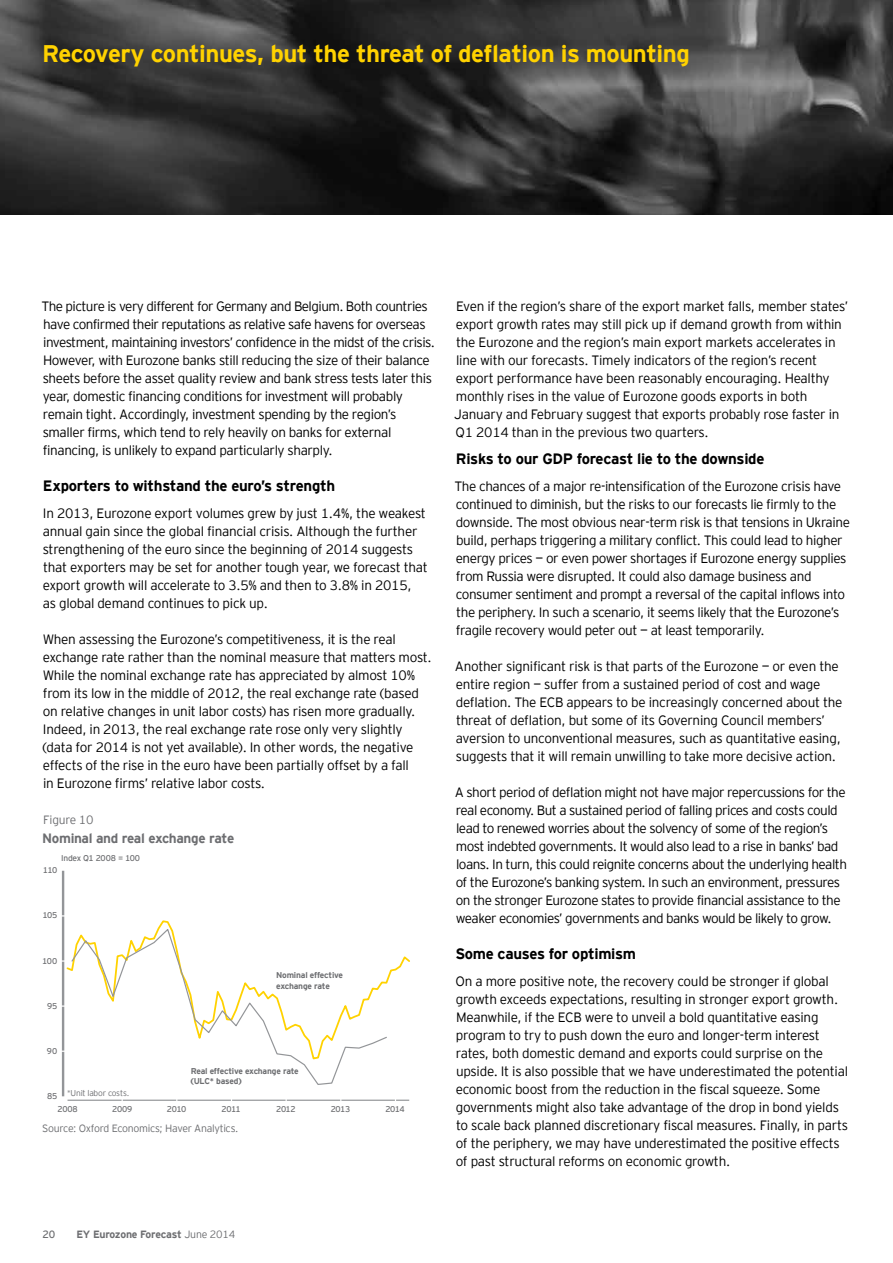
<style>
.page{position:relative;width:893px;height:1263px;background:#fff}
.page>*{position:absolute;margin:0;border:0;box-sizing:border-box;transform-origin:0 0}
.t1{font:700 24px "EY Interstate";letter-spacing:-.02em;color:#ffd200}
.t2{font:700 15px "EY Interstate";letter-spacing:-.02em;color:#000}
.t3{font:300 13.5px/18px "EY Interstate";letter-spacing:-.03em;color:#000}
.t4{font:700 13.5px "EY Interstate";letter-spacing:-.025em;color:#6d6e71}
.t5{font:300 12px "EY Interstate";letter-spacing:-.02em;color:#6d6e71}
.t6{font:300 10.5px "EY Interstate";letter-spacing:-.03em;color:#6d6e71}
.t7{font:700 10.5px "EY Interstate";letter-spacing:-.03em;color:#6d6e71}
.t8{font:10.5px "EY Interstate";color:#6d6e71}
.t9{font:700 8.4px/10.2px "EY Interstate";letter-spacing:-.025em;color:#6d6e71}
.t10{font:8.4px "EY Interstate";letter-spacing:-.035em;color:#6d6e71}
.t11{font:300 8.4px "EY Interstate";letter-spacing:-.025em;color:#6d6e71}
.s1{font-weight:300}
</style>
<div class="page">
<img style="left:0;top:0;width:893px;height:215px">
<hr style="left:62px;top:871px;width:2px;height:225px;background:#939598">
<hr style="left:68px;top:1099px;width:341px;height:2px;background:#939598">
<svg style="left:70px;top:927px;width:318px;height:158px"></svg>
<h1 class="t1" style="left:42px;top:36px;width:649px">Recovery continues, but the threat of deflation is mounting</h1>
<p class="t3" style="left:42px;top:297px;width:395px">The picture is very different for Germany and Belgium. Both countries have confirmed their reputations as relative safe havens for overseas investment, maintaining investors’ confidence in the midst of the crisis.<br>However, with Eurozone banks still reducing the size of their balance sheets before the asset quality review and bank stress tests later this year, domestic financing conditions for investment will probably remain tight. Accordingly, investment spending by the region’s smaller firms, which tend to rely heavily on banks for external financing, is unlikely to expand particularly sharply.</p>
<p class="t2" style="left:43px;top:475px;width:294px">Exporters to withstand the euro’s strength</p>
<p class="t3" style="left:43px;top:504px;width:387px">In 2013, Eurozone export volumes grew by just 1.4%, the weakest annual gain since the global financial crisis. Although the further strengthening of the euro since the beginning of 2014 suggests that exporters may be set for another tough year, we forecast that export growth will accelerate to 3.5% and then to 3.8% in 2015, as global demand continues to pick up.</p>
<p class="t3" style="left:43px;top:630px;width:391px">When assessing the Eurozone’s competitiveness, it is the real exchange rate rather than the nominal measure that matters most.<br>While the nominal exchange rate has appreciated by almost 10% from its low in the middle of 2012, the real exchange rate (based on relative changes in unit labor costs) has risen more gradually.<br>Indeed, in 2013, the real exchange rate rose only very slightly (data for 2014 is not yet available). In other words, the negative effects of the rise in the euro have been partially offset by a fall<br>in Eurozone firms’ relative labor costs.</p>
<p class="t5" style="left:43px;top:812px;width:52px">Figure 10</p>
<p class="t4" style="left:42px;top:828px;width:194px">Nominal and real exchange rate</p>
<p class="t10" style="left:61px;top:852px;width:81px">Index Q1 2008 = 100</p>
<p class="t10" style="left:43px;top:864px;width:16px">110</p>
<p class="t10" style="left:42px;top:909px;width:16px">105</p>
<p class="t10" style="left:42px;top:955px;width:16px">100</p>
<p class="t10" style="left:47px;top:1000px;width:12px">95</p>
<p class="t10" style="left:47px;top:1045px;width:12px">90</p>
<p class="t10" style="left:47px;top:1090px;width:12px">85</p>
<p class="t11" style="left:67px;top:1087px;width:64px">*Unit labor costs.</p>
<p class="t9" style="left:276px;top:970px;width:68px">Nominal effective exchange rate</p>
<p class="t9" style="left:191px;top:1065px;width:110px">Real effective exchange rate (ULC* based)</p>
<p class="t10" style="left:57px;top:1103px;width:22px">2008</p>
<p class="t10" style="left:112px;top:1103px;width:22px">2009</p>
<p class="t10" style="left:167px;top:1103px;width:21px">2010</p>
<p class="t10" style="left:221px;top:1103px;width:21px">2011</p>
<p class="t10" style="left:276px;top:1103px;width:21px">2012</p>
<p class="t10" style="left:331px;top:1103px;width:21px">2013</p>
<p class="t10" style="left:385px;top:1103px;width:21px">2014</p>
<p class="t6" style="left:42px;top:1121px;width:198px">Source: Oxford Economics; Haver Analytics.</p>
<p class="t3" style="left:454px;top:297px;width:395px">Even if the region’s share of the export market falls, member states’ export growth rates may still pick up if demand growth from within the Eurozone and the region’s main export markets accelerates in line with our forecasts. Timely indicators of the region’s recent export performance have been reasonably encouraging. Healthy monthly rises in the value of Eurozone goods exports in both January and February suggest that exports probably rose faster in Q1 2014 than in the previous two quarters.</p>
<p class="t2" style="left:456px;top:448px;width:310px">Risks to our GDP forecast lie to the downside</p>
<p class="t3" style="left:454px;top:477px;width:397px">The chances of a major re-intensification of the Eurozone crisis have continued to diminish, but the risks to our forecasts lie firmly to the downside. The most obvious near-term risk is that tensions in Ukraine build, perhaps triggering a military conflict. This could lead to higher energy prices — or even power shortages if Eurozone energy supplies from Russia were disrupted. It could also damage business and consumer sentiment and prompt a reversal of the capital inflows into the periphery. In such a scenario, it seems likely that the Eurozone’s fragile recovery would peter out — at least temporarily.</p>
<p class="t3" style="left:455px;top:657px;width:389px">Another significant risk is that parts of the Eurozone — or even the entire region — suffer from a sustained period of cost and wage deflation. The ECB appears to be increasingly concerned about the threat of deflation, but some of its Governing Council members’ aversion to unconventional measures, such as quantitative easing, suggests that it will remain unwilling to take more decisive action.</p>
<p class="t3" style="left:455px;top:783px;width:394px">A short period of deflation might not have major repercussions for the real economy. But a sustained period of falling prices and costs could lead to renewed worries about the solvency of some of the region’s most indebted governments. It would also lead to a rise in banks’ bad loans. In turn, this could reignite concerns about the underlying health of the Eurozone’s banking system. In such an environment, pressures on the stronger Eurozone states to provide financial assistance to the weaker economies’ governments and banks would be likely to grow.</p>
<p class="t2" style="left:455px;top:943px;width:182px">Some causes for optimism</p>
<p class="t3" style="left:456px;top:972px;width:394px">On a more positive note, the recovery could be stronger if global growth exceeds expectations, resulting in stronger export growth.<br>Meanwhile, if the ECB were to unveil a bold quantitative easing program to try to push down the euro and longer-term interest rates, both domestic demand and exports could surprise on the upside. It is also possible that we have underestimated the potential economic boost from the reduction in the fiscal squeeze. Some governments might also take advantage of the drop in bond yields to scale back planned discretionary fiscal measures. Finally, in parts of the periphery, we may have underestimated the positive effects of past structural reforms on economic growth.</p>
<p class="t8" style="left:43px;top:1227px;width:14px">20</p>
<p class="t7" style="left:77px;top:1227px;width:160px">EY Eurozone Forecast <span class="s1">June 2014</span></p>
</div>
